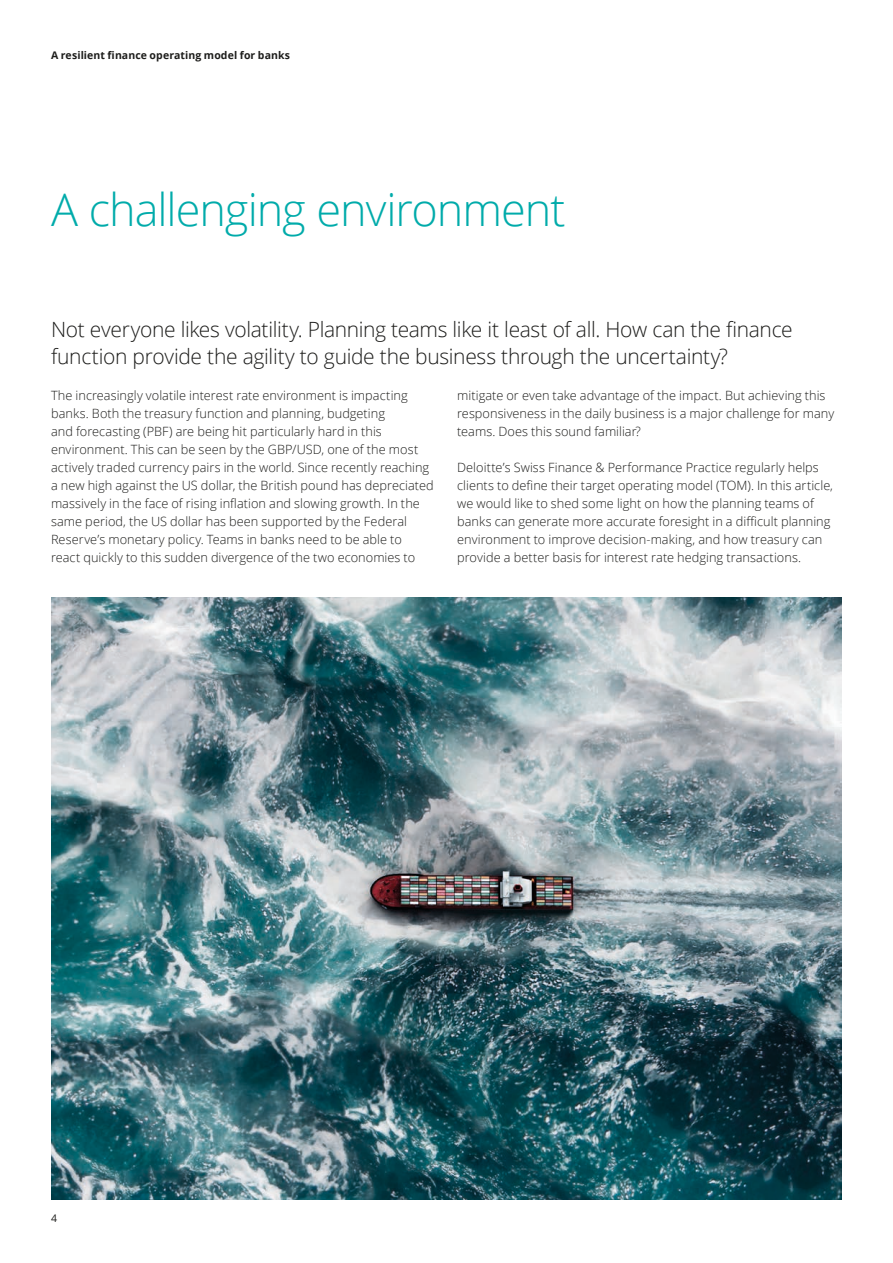
<style>
.page{position:relative;width:893px;height:1263px;background:#fff}
.page>*{position:absolute;margin:0;border:0;box-sizing:border-box;transform-origin:0 0}
.Story_heading_light{font:300 45px "Open Sans";letter-spacing:-.025em;color:#00abaa}
.Introduction__14_18p{font:300 21px/27px "Open Sans";letter-spacing:-.015em;color:#1d1d1b}
.Body_copy__8_5_12pt{font:300 12.75px/18px "Open Sans";letter-spacing:.005em;color:#1d1d1b}
.t1{font:700 10.5px "Open Sans";letter-spacing:.01em;color:#1d1d1b}
.t2{font:10.5px "Open Sans";color:#1d1d1b}
</style>
<div class="page">
<img style="left:51px;top:597px;width:791px;height:602px">
<p class="t1" style="left:51px;top:48px;width:241px">A resilient finance operating model for banks</p>
<p class="Story_heading_light" style="left:51px;top:179px;width:516px">A challenging environment</p>
<p class="Introduction__14_18p" style="left:51px;top:315px;width:743px">Not everyone likes volatility. Planning teams like it least of all. How can the finance function provide the agility to guide the business through the uncertainty?</p>
<p class="Body_copy__8_5_12pt" style="left:51px;top:386px;width:384px">The increasingly volatile interest rate environment is impacting banks. Both the treasury function and planning, budgeting<br>and forecasting (PBF) are being hit particularly hard in this environment. This can be seen by the GBP/USD, one of the most actively traded currency pairs in the world. Since recently reaching a new high against the US dollar, the British pound has depreciated massively in the face of rising inflation and slowing growth. In the same period, the US dollar has been supported by the Federal Reserve’s monetary policy. Teams in banks need to be able to react quickly to this sudden divergence of the two economies to</p>
<p class="Body_copy__8_5_12pt" style="left:457px;top:386px;width:379px">mitigate or even take advantage of the impact. But achieving this responsiveness in the daily business is a major challenge for many teams. Does this sound familiar?</p>
<p class="Body_copy__8_5_12pt" style="left:457px;top:458px;width:377px">Deloitte’s Swiss Finance &amp; Performance Practice regularly helps clients to define their target operating model (TOM). In this article, we would like to shed some light on how the planning teams of banks can generate more accurate foresight in a difficult planning environment to improve decision-making, and how treasury can provide a better basis for interest rate hedging transactions.</p>
<p class="t2" style="left:51px;top:1211px;width:8px">4</p>
</div>
